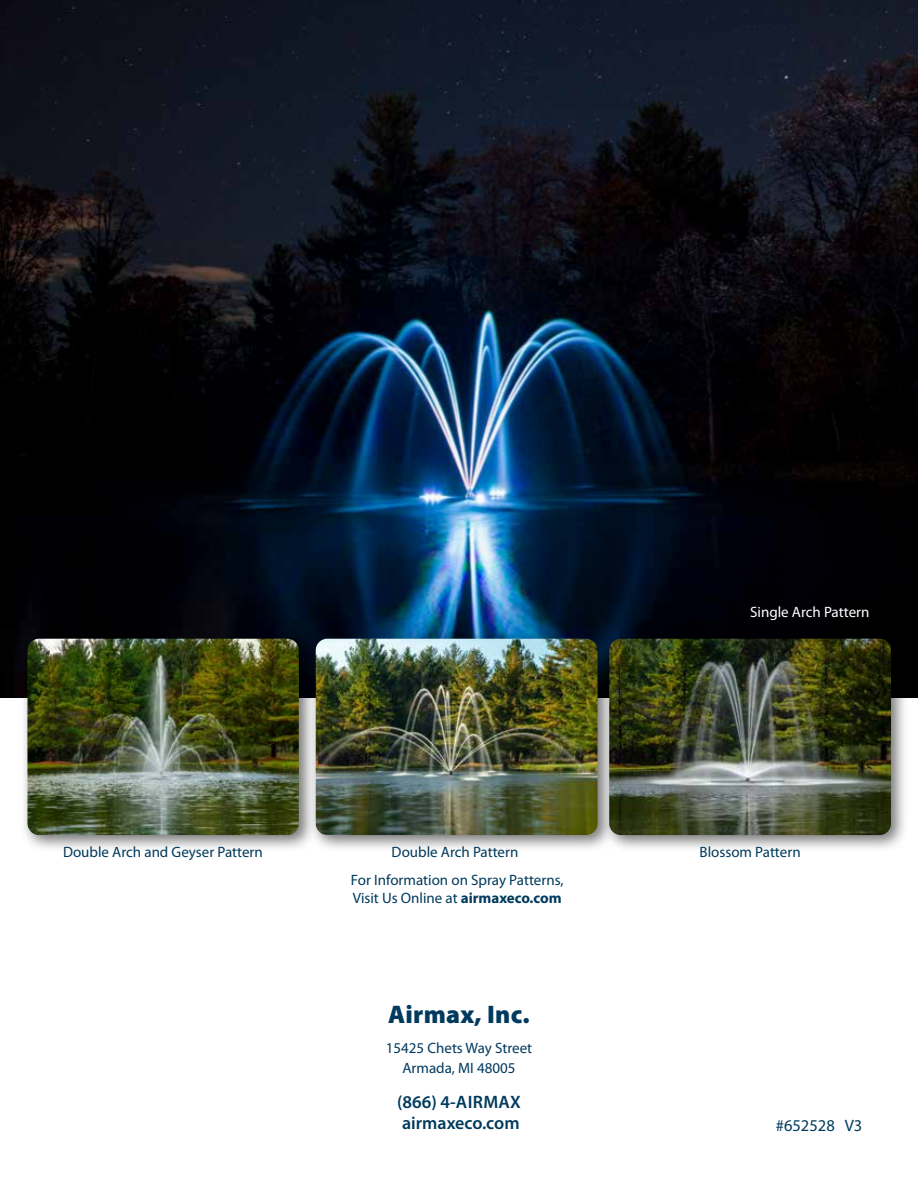
<style>
.page{position:relative;width:918px;height:1188px;background:#fff}
.page>*{position:absolute;margin:0;border:0;box-sizing:border-box;transform-origin:0 0}
.t1{font:900 25.5px "Myriad Pro";letter-spacing:.01em;color:#003a5d}
.t2{font:600 18px/21.6px "Myriad Pro";color:#003a5d}
.t3{font:16.5px "Myriad Pro";color:#003a5d}
.t4{font:15px/28.2px "Myriad Pro";color:#003a5d;text-align:center}
.t5{font:15px "Myriad Pro";color:#fff}
.s1{font-weight:700}
</style>
<div class="page">
<img style="left:0;top:0;width:918px;height:698px">
<div style="left:20px;top:631px;width:297px;height:222px;background:#000;opacity:.55"></div>
<img style="left:27px;top:639px;width:272px;height:196px">
<div style="left:308px;top:631px;width:307px;height:222px;background:#000;opacity:.55"></div>
<img style="left:316px;top:639px;width:282px;height:196px">
<div style="left:602px;top:631px;width:307px;height:222px;background:#000;opacity:.55"></div>
<img style="left:609px;top:639px;width:282px;height:196px">
<p class="t4" style="left:63px;top:838px;width:201px">Double Arch and Geyser Pattern</p>
<p class="t4" style="left:351px;top:838px;width:214px">Double Arch Pattern<br>For Information on Spray Patterns,</p>
<p class="t4" style="left:353px;top:884px;width:210px">Visit Us Online at <span class="s1">airmaxeco.com</span></p>
<h1 class="t1" style="left:388px;top:998px;width:143px">Airmax, Inc.</h1>
<p class="t4" style="left:386px;top:1038px;width:148px;line-height:19.5px">15425 Chets Way Street<br>Armada, MI 48005</p>
<p class="t2" style="left:397px;top:1091px;width:125px">(866) 4-AIRMAX airmaxeco.com</p>
<p class="t5" style="left:750px;top:603px;width:121px">Single Arch Pattern</p>
<p class="t4" style="left:700px;top:838px;width:103px">Blossom Pattern</p>
<p class="t3" style="left:776px;top:1115px;width:88px">#652528 V3</p>
</div>
